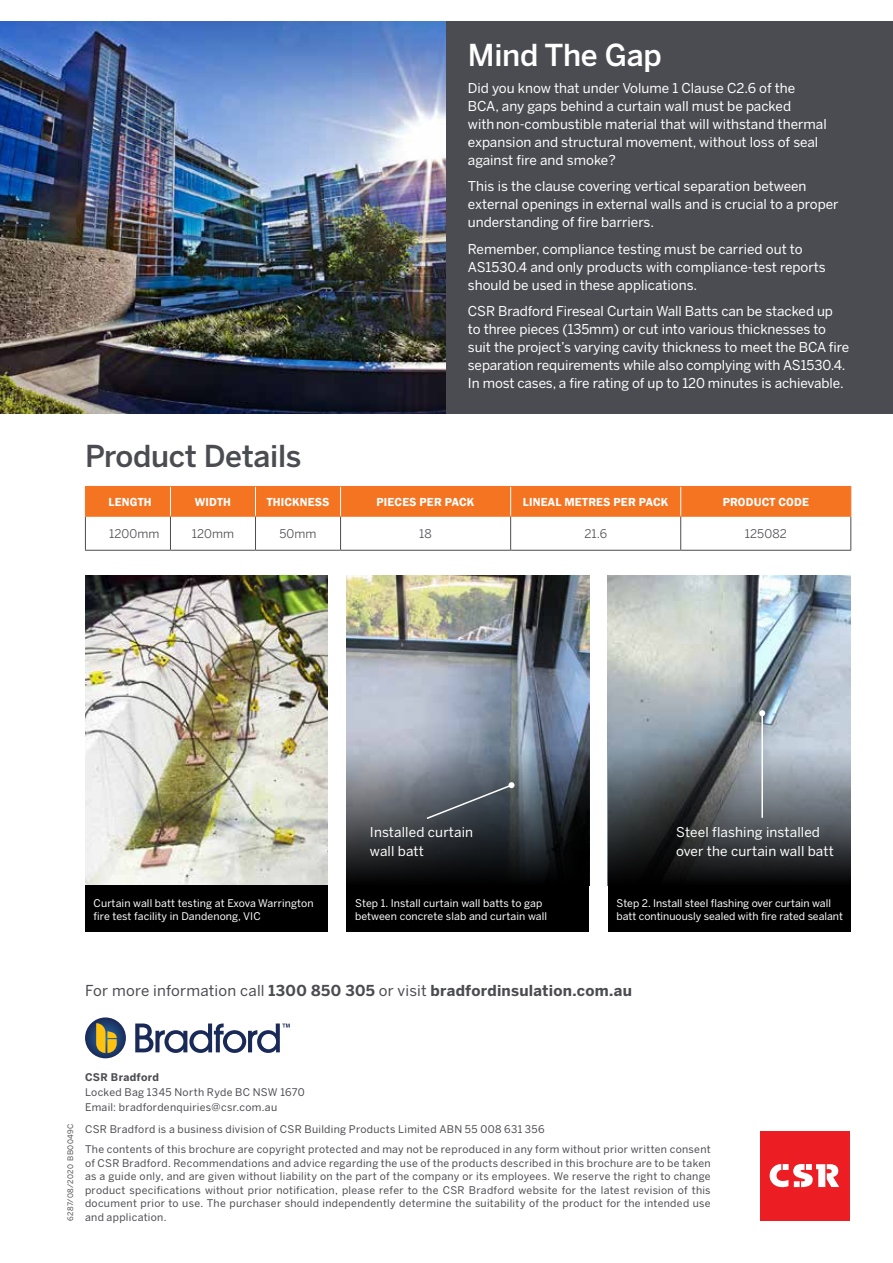
<style>
.page{position:relative;width:893px;height:1263px;background:#fff}
.page>*{position:absolute;margin:0;border:0;box-sizing:border-box;transform-origin:0 0}
.t1{font:500 30px "Benton Sans";letter-spacing:-.01em;color:#4b4c51}
.t2{font:500 30px "Benton Sans";letter-spacing:-.01em;color:#fff}
.t3{font:700 15px "Benton Sans";letter-spacing:.015em;color:#4b4c51}
.t4{font:13.5px/18px "Benton Sans";color:#fff}
.t5{font:600 12px "Franklin Gothic";letter-spacing:.015em;color:#fff}
.t6{font:12px "Benton Sans";letter-spacing:.01em;color:#4b4c51}
.t7{font:10.5px/13.5px "Benton Sans";letter-spacing:.03em;color:#4b4c51}
.t8{font:10.5px/13.5px "Benton Sans";color:#fff}
.t9{font:700 10.5px "Benton Sans";letter-spacing:.025em;color:#4b4c51}
.t10{font:7.5px "Benton Sans";letter-spacing:.035em;color:#4b4c51}
.s1{font-weight:400}
</style>
<div class="page">
<hr style="left:85px;top:517px;width:1px;height:33px;background:#4b4c51">
<hr style="left:170px;top:517px;width:1px;height:33px;background:#4b4c51">
<hr style="left:255px;top:517px;width:1px;height:33px;background:#4b4c51">
<hr style="left:340px;top:517px;width:1px;height:33px;background:#4b4c51">
<hr style="left:510px;top:517px;width:1px;height:33px;background:#4b4c51">
<hr style="left:680px;top:517px;width:1px;height:33px;background:#4b4c51">
<hr style="left:850px;top:517px;width:1px;height:33px;background:#4b4c51">
<hr style="left:85px;top:550px;width:85px;height:1px;background:#4b4c51">
<hr style="left:170px;top:550px;width:85px;height:1px;background:#4b4c51">
<hr style="left:255px;top:550px;width:86px;height:1px;background:#4b4c51">
<hr style="left:341px;top:550px;width:170px;height:1px;background:#4b4c51">
<hr style="left:511px;top:550px;width:170px;height:1px;background:#4b4c51">
<hr style="left:681px;top:550px;width:170px;height:1px;background:#4b4c51">
<div style="left:85px;top:486px;width:766px;height:30px;background:#f47421"></div>
<hr style="left:85px;top:516px;width:85px;height:1px;background:#f47421">
<hr style="left:170px;top:516px;width:85px;height:1px;background:#f47421">
<hr style="left:255px;top:516px;width:86px;height:1px;background:#f47421">
<hr style="left:341px;top:516px;width:170px;height:1px;background:#f47421">
<hr style="left:511px;top:516px;width:170px;height:1px;background:#f47421">
<hr style="left:681px;top:516px;width:170px;height:1px;background:#f47421">
<img style="left:0;top:21px;width:446px;height:393px">
<div style="left:447px;top:21px;width:446px;height:393px;background:#4b4c51"></div>
<img style="left:85px;top:575px;width:243px;height:311px">
<svg style="left:608px;top:575px;width:242px;height:311px;background:#81898e"></svg>
<img style="left:346px;top:575px;width:243px;height:311px">
<div style="left:85px;top:886px;width:243px;height:46px;background:#000"></div>
<div style="left:608px;top:886px;width:242px;height:46px;background:#000"></div>
<svg style="left:425px;top:782px;width:89px;height:38px;background:#515962"></svg>
<hr style="left:761px;top:713px;width:2px;height:105px;background:#fff">
<svg style="left:759px;top:710px;width:6px;height:6px"></svg>
<div style="left:760px;top:1131px;width:89px;height:90px;background:#ed1d24"></div>
<svg style="left:770px;top:1164px;width:69px;height:24px"></svg>
<svg style="left:135px;top:1023px;width:155px;height:30px"></svg>
<svg style="left:85px;top:1017px;width:41px;height:41px"></svg>
<svg style="left:96px;top:1023px;width:21px;height:30px"></svg>
<div style="left:346px;top:886px;width:243px;height:46px;background:#000"></div>
<h1 class="t2" style="left:468px;top:37px;width:195px">Mind The Gap</h1>
<p class="t4" style="left:468px;top:79px;width:360px">Did you know that under Volume 1 Clause C2.6 of the BCA, any gaps behind a curtain wall must be packed<br>with non‑combustible material that will withstand thermal expansion and structural movement, without loss of seal against fire and smoke?</p>
<p class="t4" style="left:468px;top:177px;width:372px">This is the clause covering vertical separation between external openings in external walls and is crucial to a proper understanding of fire barriers.</p>
<p class="t4" style="left:468px;top:240px;width:359px">Remember, compliance testing must be carried out to<br>AS1530.4 and only products with compliance-test reports should be used in these applications.</p>
<p class="t4" style="left:468px;top:302px;width:383px">CSR Bradford Fireseal Curtain Wall Batts can be stacked up<br>to three pieces (135mm) or cut into various thicknesses to suit the project’s varying cavity thickness to meet the BCA fire separation requirements while also complying with AS1530.4.<br>In most cases, a fire rating of up to 120 minutes is achievable.</p>
<h1 class="t1" style="left:85px;top:439px;width:218px">Product Details</h1>
<p class="t5" style="left:109px;top:494px;width:45px">LENGTH</p>
<p class="t5" style="left:195px;top:494px;width:38px">WIDTH</p>
<p class="t5" style="left:267px;top:494px;width:64px">THICKNESS</p>
<p class="t5" style="left:377px;top:494px;width:99px">PIECES PER PACK</p>
<p class="t5" style="left:523px;top:494px;width:147px">LINEAL METRES PER PACK</p>
<p class="t5" style="left:723px;top:494px;width:88px">PRODUCT CODE</p>
<p class="t6" style="left:109px;top:526px;width:52px">1200mm</p>
<p class="t6" style="left:192px;top:526px;width:44px">120mm</p>
<p class="t6" style="left:279px;top:526px;width:39px">50mm</p>
<p class="t6" style="left:419px;top:526px;width:14px">18</p>
<p class="t6" style="left:584px;top:526px;width:24px">21.6</p>
<p class="t6" style="left:745px;top:526px;width:43px">125082</p>
<p class="t4" style="left:370px;top:822px;width:105px;line-height:19.5px">Installed curtain wall batt</p>
<p class="t4" style="left:676px;top:822px;width:159px;line-height:19.5px">Steel flashing installed over the curtain wall batt</p>
<p class="t8" style="left:94px;top:896px;width:222px">Curtain wall batt testing at Exova Warrington fire test facility in Dandenong, VIC</p>
<p class="t8" style="left:616px;top:896px;width:228px">Step 2. Install steel flashing over curtain wall batt continuously sealed with fire rated sealant</p>
<p class="t8" style="left:355px;top:896px;width:194px">Step 1. Install curtain wall batts to gap between concrete slab and curtain wall</p>
<p class="t3" style="left:85px;top:981px;width:548px"><span class="s1">For more information call</span> 1300 850 305 <span class="s1">or visit</span> bradfordinsulation.com.au</p>
<p class="t10" style="left:66px;top:1220px;width:98px;rotate:-90deg">6287/08/2020 BB0049C</p>
<p class="t9" style="left:85px;top:1070px;width:76px">CSR Bradford</p>
<p class="t7" style="left:85px;top:1084px;width:221px;line-height:15px">Locked Bag 1345 North Ryde BC NSW 1670<br>Email: bradfordenquiries@csr.com.au</p>
<p class="t7" style="left:85px;top:1118px;width:627px;line-height:20.5px">CSR Bradford is a business division of CSR Building Products Limited ABN 55 008 631 356<br>The contents of this brochure are copyright protected and may not be reproduced in any form without prior written consent</p>
<p class="t7" style="left:85px;top:1156px;width:627px;text-align:justify">of CSR Bradford. Recommendations and advice regarding the use of the products described in this brochure are to be taken as a guide only, and are given without liability on the part of the company or its employees. We reserve the right to change product specifications without prior notification, please refer to the CSR Bradford website for the latest revision of this document prior to use. The purchaser should independently determine the suitability of the product for the intended use and application.</p>
</div>
